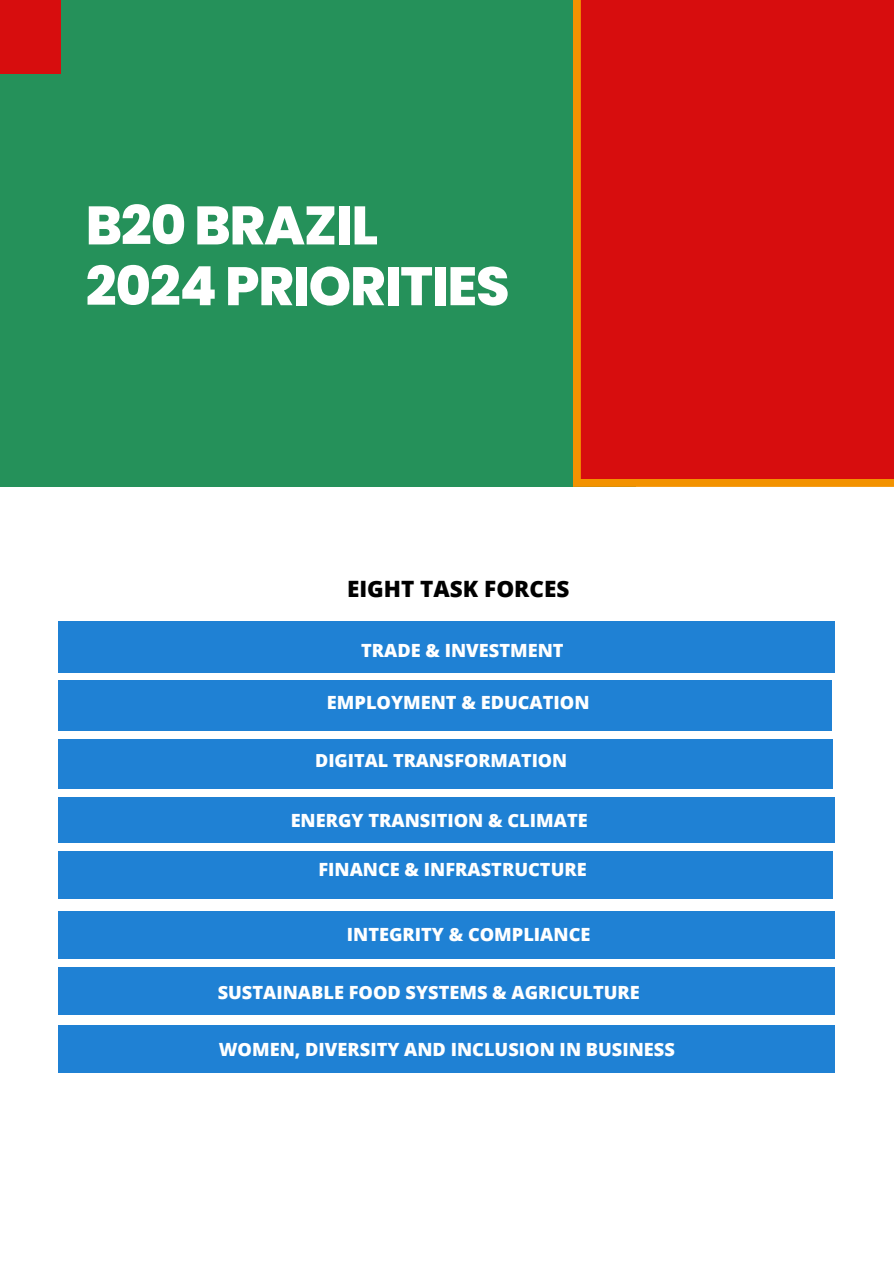
<style>
.page{position:relative;width:894px;height:1264px;background:#fff}
.page>*{position:absolute;margin:0;border:0;box-sizing:border-box;transform-origin:0 0}
.t1{font:800 54px/60.8px "Poppins";letter-spacing:-.02em;color:#fff}
.t2{font:800 22.5px "Open Sans";color:#000}
.t3{font:800 18.15px "Open Sans";color:#fff}
.t4{font:800 18px "Open Sans";color:#fff}
</style>
<div class="page">
<div style="left:0;top:0;width:635px;height:487px;background:#25915a"></div>
<div style="left:0;top:0;width:60px;height:74px;background:#d70d0e"></div>
<div style="left:58px;top:680px;width:774px;height:51px;background:#1f81d4"></div>
<div style="left:58px;top:738px;width:774px;height:50px;background:#1f81d4"></div>
<div style="left:58px;top:797px;width:777px;height:46px;background:#1f81d4"></div>
<div style="left:58px;top:851px;width:774px;height:48px;background:#1f81d4"></div>
<div style="left:58px;top:621px;width:776px;height:51px;background:#1f81d4"></div>
<div style="left:58px;top:911px;width:777px;height:47px;background:#1f81d4"></div>
<div style="left:58px;top:967px;width:776px;height:47px;background:#1f81d4"></div>
<div style="left:572px;top:0;width:321px;height:487px;background:#d70d0e"></div>
<div style="left:58px;top:1024px;width:776px;height:48px;background:#1f81d4"></div>
<h1 class="t1" style="left:86px;top:195px;width:425px">B20 BRAZIL<br>2024 PRIORITIES</h1>
<p class="t2" style="left:347px;top:572px;width:224px">EIGHT TASK FORCES</p>
<p class="t3" style="left:361px;top:637px;width:204px">TRADE &amp; INVESTMENT</p>
<h2 class="t3" style="left:327px;top:690px;width:264px">EMPLOYMENT &amp; EDUCATION</h2>
<p class="t4" style="left:315px;top:747px;width:253px">DIGITAL TRANSFORMATION</p>
<p class="t3" style="left:290px;top:807px;width:298px">ENERGY TRANSITION &amp; CLIMATE</p>
<p class="t3" style="left:318px;top:857px;width:270px">FINANCE &amp; INFRASTRUCTURE</p>
<p class="t3" style="left:347px;top:921px;width:245px">INTEGRITY &amp; COMPLIANCE</p>
<p class="t3" style="left:218px;top:979px;width:423px">SUSTAINABLE FOOD SYSTEMS &amp; AGRICULTURE</p>
<p class="t3" style="left:219px;top:1036px;width:457px">WOMEN, DIVERSITY AND INCLUSION IN BUSINESS</p>
</div>
